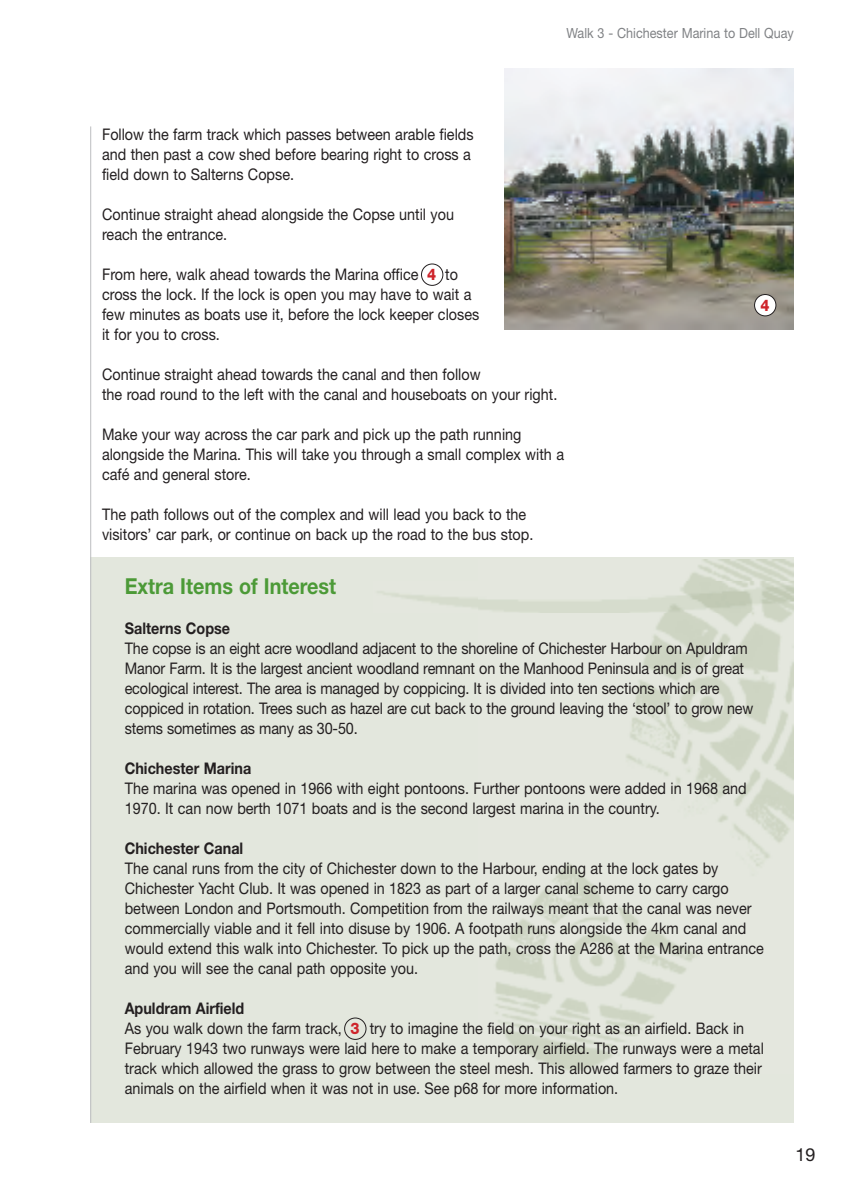
<style>
.page{position:relative;width:842px;height:1191px;background:#fff}
.page>*{position:absolute;margin:0;border:0;box-sizing:border-box;transform-origin:0 0}
.t1{font:700 22px "Helvetica Neue";color:#4c9a37;scale:.9 1}
.t2{font:18px "Helvetica Neue";color:#231f20}
.t3{font:16px/20px "Helvetica Neue";color:#231f20;scale:.9 1}
.t4{font:700 16px "Helvetica Neue";color:#231f20;scale:.9 1}
.t5{font:800 16px "Helvetica Neue";color:#ce242b;scale:.9 1}
.t6{font:14px "Helvetica Neue";color:#808285;scale:.9 1}
.s1{font-weight:800;color:#ce242b}
.s2{font-weight:700}
</style>
<div class="page">
<div style="left:421px;top:263px;width:22px;height:23px;border:2px solid #231f20;border-radius:50%"></div>
<div style="left:91px;top:557px;width:703px;height:566px;background:#e3e7dd"></div>
<img style="left:495px;top:613px;width:299px;height:457px">
<hr style="left:90px;top:126px;width:1px;height:997px;background:#bcbdc0">
<img style="left:505px;top:68px;width:289px;height:261px">
<div style="left:754px;top:294px;width:22px;height:22px;background:#fff;border-radius:50%"></div>
<div style="left:754px;top:294px;width:22px;height:22px;border:2px solid #231f20;border-radius:50%"></div>
<div style="left:344px;top:1017px;width:22px;height:23px;border:2px solid #231f20;border-radius:50%"></div>
<p class="t6" style="left:566px;top:25px;width:254px">Walk 3 - Chichester Marina to Dell Quay</p>
<p class="t3" style="left:102px;top:124px;width:414px">Follow the farm track which passes between arable fields and then past a cow shed before bearing right to cross a field down to Salterns Copse.</p>
<p class="t3" style="left:102px;top:204px;width:393px">Continue straight ahead alongside the Copse until you reach the entrance.</p>
<p class="t3" style="left:102px;top:264px;width:421px">From here, walk ahead towards the Marina office <span class="s1">4</span> to cross the lock. If the lock is open you may have to wait a few minutes as boats use it, before the lock keeper closes it for you to cross.</p>
<p class="t3" style="left:102px;top:364px;width:507px">Continue straight ahead towards the canal and then follow<br>the road round to the left with the canal and houseboats on your right.</p>
<p class="t3" style="left:102px;top:424px;width:515px">Make your way across the car park and pick up the path running alongside the Marina. This will take you through a small complex with a café and general store.</p>
<p class="t3" style="left:102px;top:504px;width:481px">The path follows out of the complex and will lead you back to the visitors’ car park, or continue on back up the road to the bus stop.</p>
<h1 class="t1" style="left:125px;top:572px;width:236px">Extra Items of Interest</h1>
<p class="t4" style="left:125px;top:618px;width:119px">Salterns Copse</p>
<p class="t3" style="left:125px;top:638px;width:700px">The copse is an eight acre woodland adjacent to the shoreline of Chichester Harbour on Apuldram Manor Farm. It is the largest ancient woodland remnant on the Manhood Peninsula and is of great ecological interest. The area is managed by coppicing. It is divided into ten sections which are coppiced in rotation. Trees such as hazel are cut back to the ground leaving the ‘stool’ to grow new stems sometimes as many as 30-50.</p>
<p class="t4" style="left:125px;top:758px;width:142px">Chichester Marina</p>
<p class="t3" style="left:125px;top:778px;width:693px">The marina was opened in 1966 with eight pontoons. Further pontoons were added in 1968 and<br>1970. It can now berth 1071 boats and is the second largest marina in the country.</p>
<p class="t4" style="left:125px;top:838px;width:133px">Chichester Canal</p>
<p class="t3" style="left:125px;top:858px;width:712px">The canal runs from the city of Chichester down to the Harbour, ending at the lock gates by Chichester Yacht Club. It was opened in 1823 as part of a larger canal scheme to carry cargo between London and Portsmouth. Competition from the railways meant that the canal was never commercially viable and it fell into disuse by 1906. A footpath runs alongside the 4km canal and would extend this walk into Chichester. To pick up the path, cross the A286 at the Marina entrance and you will see the canal path opposite you.</p>
<p class="t3" style="left:125px;top:998px;width:712px"><span class="s2">Apuldram Airfield<br></span>As you walk down the farm track, <span class="s1">3</span> try to imagine the field on your right as an airfield. Back in February 1943 two runways were laid here to make a temporary airfield. The runways were a metal track which allowed the grass to grow between the steel mesh. This allowed farmers to graze their animals on the airfield when it was not in use. See p68 for more information.</p>
<p class="t5" style="left:760px;top:295px;width:12px">4</p>
<p class="t2" style="left:795px;top:1144px;width:22px">19</p>
</div>
